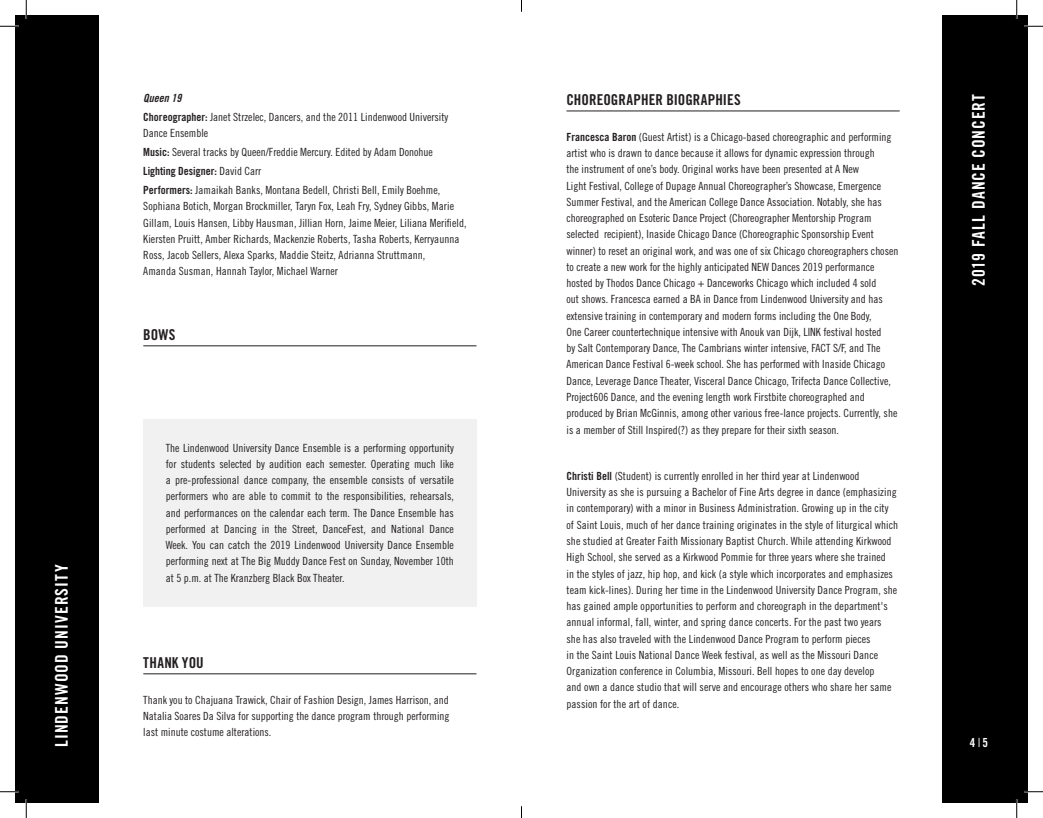
<style>
.page{position:relative;width:1043px;height:818px;background:#fff}
.page>*{position:absolute;margin:0;border:0;box-sizing:border-box;transform-origin:0 0}
.t1{font:17.5px "Trade Gothic LT Std Bd Cn 20";letter-spacing:.055em;color:#fff}
.t2{font:15px "Trade Gothic LT Std Bd Cn 20";letter-spacing:.005em;color:#231f20}
.t3{font:12.5px "Trade Gothic LT Std Bd Cn 20";color:#fff}
.t4{font:11.25px/16.2px "Trade Gothic LT Std Cn 18";color:#231f20}
.t5{font:11.25px "Trade Gothic LT Std Bd Cn 20";color:#231f20}
.t6{font:11.25px "Trade Gothic LT Std Bd Cn 20 Obl";color:#231f20}
.s1{font-family:"Trade Gothic LT Std Bd Cn 20"}
.s2{font-family:"Trade Gothic LT Std Cn 18"}
</style>
<div class="page">
<div style="left:942px;top:15px;width:86px;height:787px;background:#000"></div>
<div style="left:15px;top:15px;width:84px;height:787px;background:#000"></div>
<hr style="left:143px;top:345px;width:333px;height:1px;background:#231f20">
<div style="left:143px;top:419px;width:333px;height:187px;background:#f1f1f2"></div>
<hr style="left:143px;top:673px;width:333px;height:1px;background:#231f20">
<hr style="left:566px;top:111px;width:333px;height:1px;background:#231f20">
<svg style="left:0;top:25px;width:19px;height:2px"></svg>
<svg style="left:1024px;top:25px;width:18px;height:2px"></svg>
<svg style="left:0;top:790px;width:19px;height:2px"></svg>
<svg style="left:1024px;top:790px;width:18px;height:2px"></svg>
<svg style="left:25px;top:0;width:2px;height:19px"></svg>
<svg style="left:25px;top:799px;width:2px;height:19px"></svg>
<svg style="left:1015px;top:0;width:2px;height:19px"></svg>
<svg style="left:1015px;top:799px;width:2px;height:19px"></svg>
<svg style="left:521px;top:806px;width:1px;height:12px"></svg>
<h1 class="t1" style="left:51px;top:746px;width:183px;rotate:-90deg">LINDENWOOD UNIVERSITY</h1>
<p class="t6" style="left:143px;top:91px;width:40px">Queen 19</p>
<p class="t4" style="left:143px;top:109px;width:306px"><span class="s1">Choreographer:</span> Janet Strzelec, Dancers, and the 2011 Lindenwood University<br>Dance Ensemble</p>
<p class="t4" style="left:143px;top:144px;width:291px"><span class="s1">Music:</span> Several tracks by Queen/Freddie Mercury. Edited by Adam Donohue</p>
<p class="t5" style="left:143px;top:164px;width:120px">Lighting Designer: <span class="s2">David Carr</span></p>
<p class="t4" style="left:143px;top:182px;width:325px"><span class="s1">Performers:</span> Jamaikah Banks, Montana Bedell, Christi Bell, Emily Boehme, Sophiana Botich, Morgan Brockmiller, Taryn Fox, Leah Fry, Sydney Gibbs, Marie Gillam, Louis Hansen, Libby Hausman, Jillian Horn, Jaime Meier, Liliana Merifield, Kiersten Pruitt, Amber Richards, Mackenzie Roberts, Tasha Roberts, Kerryaunna Ross, Jacob Sellers, Alexa Sparks, Maddie Steitz, Adrianna Struttmann,<br>Amanda Susman, Hannah Taylor, Michael Warner</p>
<h2 class="t2" style="left:143px;top:325px;width:34px">BOWS</h2>
<p class="t4" style="left:166px;top:439px;width:290px;text-align:justify">The Lindenwood University Dance Ensemble is a performing opportunity for students selected by audition each semester. Operating much like a pre-professional dance company, the ensemble consists of versatile performers who are able to commit to the responsibilities, rehearsals, and performances on the calendar each term. The Dance Ensemble has performed at Dancing in the Street, DanceFest, and National Dance Week. You can catch the 2019 Lindenwood University Dance Ensemble performing next at The Big Muddy Dance Fest on Sunday, November 10th at 5 p.m. at The Kranzberg Black Box Theater.</p>
<h2 class="t2" style="left:143px;top:653px;width:62px">THANK YOU</h2>
<p class="t4" style="left:143px;top:691px;width:308px;text-align:justify">Thank you to Chajuana Trawick, Chair of Fashion Design, James Harrison, and Natalia Soares Da Silva for supporting the dance program through performing last minute costume alterations.</p>
<h2 class="t2" style="left:566px;top:90px;width:176px">CHOREOGRAPHER BIOGRAPHIES</h2>
<p class="t4" style="left:566px;top:129px;width:333px"><span class="s1">Francesca Baron</span> (Guest Artist) is a Chicago-based choreographic and performing artist who is drawn to dance because it allows for dynamic expression through<br>the instrument of one’s body. Original works have been presented at A New<br>Light Festival, College of Dupage Annual Choreographer’s Showcase, Emergence Summer Festival, and the American College Dance Association. Notably, she has choreographed on Esoteric Dance Project (Choreographer Mentorship Program selected recipient), Inaside Chicago Dance (Choreographic Sponsorship Event winner) to reset an original work, and was one of six Chicago choreographers chosen to create a new work for the highly anticipated NEW Dances 2019 performance hosted by Thodos Dance Chicago + Danceworks Chicago which included 4 sold<br>out shows. Francesca earned a BA in Dance from Lindenwood University and has extensive training in contemporary and modern forms including the One Body,<br>One Career countertechnique intensive with Anouk van Dijk, LINK festival hosted<br>by Salt Contemporary Dance, The Cambrians winter intensive, FACT S/F, and The American Dance Festival 6-week school. She has performed with Inaside Chicago Dance, Leverage Dance Theater, Visceral Dance Chicago, Trifecta Dance Collective, Project606 Dance, and the evening length work Firstbite choreographed and produced by Brian McGinnis, among other various free-lance projects. Currently, she is a member of Still Inspired(?) as they prepare for their sixth season.</p>
<p class="t4" style="left:566px;top:467px;width:333px"><span class="s1">Christi Bell</span> (Student) is currently enrolled in her third year at Lindenwood University as she is pursuing a Bachelor of Fine Arts degree in dance (emphasizing in contemporary) with a minor in Business Administration. Growing up in the city of Saint Louis, much of her dance training originates in the style of liturgical which she studied at Greater Faith Missionary Baptist Church. While attending Kirkwood High School, she served as a Kirkwood Pommie for three years where she trained<br>in the styles of jazz, hip hop, and kick (a style which incorporates and emphasizes team kick-lines). During her time in the Lindenwood University Dance Program, she has gained ample opportunities to perform and choreograph in the department's annual informal, fall, winter, and spring dance concerts. For the past two years she has also traveled with the Lindenwood Dance Program to perform pieces<br>in the Saint Louis National Dance Week festival, as well as the Missouri Dance Organization conference in Columbia, Missouri. Bell hopes to one day develop<br>and own a dance studio that will serve and encourage others who share her same passion for the art of dance.</p>
<h1 class="t1" style="left:968px;top:286px;width:194px;rotate:-90deg">2019 FALL DANCE CONCERT</h1>
<p class="t3" style="left:969px;top:734px;width:20px">4 <span class="s2">|</span> 5</p>
</div>
